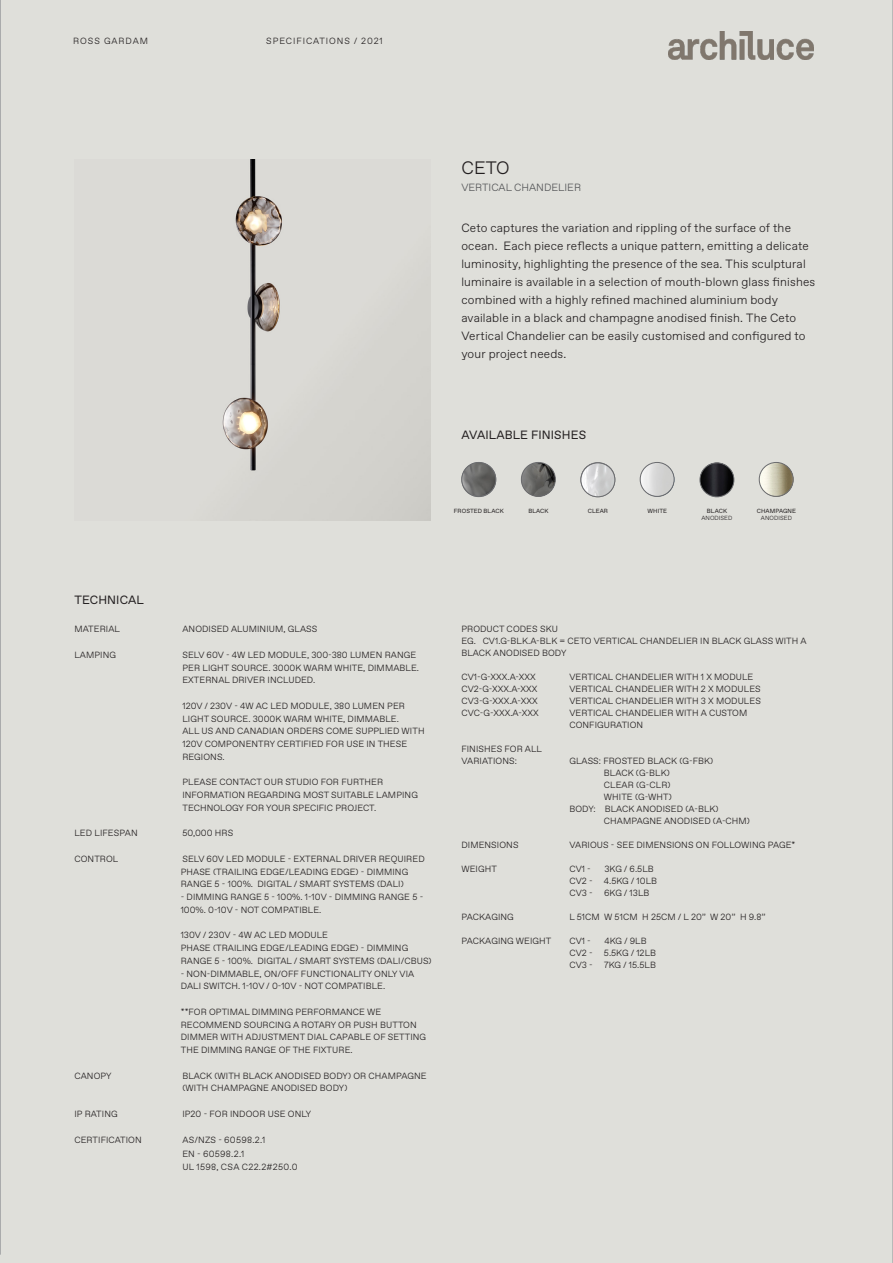
<style>
.page{position:relative;width:893px;height:1263px;background:#dfdfda}
.page>*{position:absolute;margin:0;border:0;box-sizing:border-box;transform-origin:0 0}
.t1{font:300 18px "Favorit Std";color:#231f20}
.t2{font:300 12px/18px "Favorit Std";letter-spacing:.015em;color:#231f20}
.t3{font:12px "Favorit Std";letter-spacing:.01em;color:#231f20}
.t4{font:300 10.5px "Favorit Std";color:#57585a}
.t5{font:300 9px/12.8px "Favorit Std";letter-spacing:.01em;color:#231f20}
.t6{font:300 9px "Favorit Std";letter-spacing:.105em;color:#231f20}
.t7{font:6px "Favorit Std";letter-spacing:.01em;color:#231f20}
.t8{font:300 6px "Favorit Std";letter-spacing:.01em;color:#231f20}
</style>
<div class="page">
<hr style="left:892px;top:0;width:1px;height:1263px;background:#939598">
<hr style="left:0;top:0;width:1px;height:1254px;background:#939598">
<img style="left:222px;top:159px;width:209px;height:361px">
<img style="left:462px;top:463px;width:34px;height:34px;border-radius:17px">
<img style="left:521px;top:463px;width:34px;height:34px;border-radius:17px">
<img style="left:759px;top:463px;width:34px;height:34px;border-radius:17px">
<div style="left:581px;top:462px;width:34px;height:35px;border:1px solid #6c6d70;border-radius:50%"></div>
<img style="left:640px;top:463px;width:34px;height:34px;border-radius:17px">
<img style="left:462px;top:462px;width:34px;height:34px;border-radius:17px">
<div style="left:462px;top:462px;width:34px;height:35px;border:1px solid #6c6d70;border-radius:50%"></div>
<img style="left:640px;top:462px;width:34px;height:34px;border-radius:17px">
<div style="left:640px;top:462px;width:34px;height:35px;border:1px solid #6c6d70;border-radius:50%"></div>
<img style="left:581px;top:463px;width:34px;height:34px;border-radius:17px">
<div style="left:581px;top:463px;width:34px;height:34px;border:1px solid #6c6d70;border-radius:50%"></div>
<img style="left:521px;top:462px;width:34px;height:34px;border-radius:17px">
<div style="left:521px;top:462px;width:34px;height:35px;border:1px solid #6c6d70;border-radius:50%"></div>
<img style="left:759px;top:462px;width:34px;height:34px;border-radius:17px">
<div style="left:759px;top:462px;width:34px;height:35px;border:1px solid #6c6d70;border-radius:50%"></div>
<img style="left:700px;top:463px;width:34px;height:34px;border-radius:17px">
<div style="left:700px;top:463px;width:34px;height:34px;border:1px solid #6c6d70;border-radius:50%"></div>
<img style="left:668px;top:32px;width:146px;height:28px">
<p class="t6" style="left:73px;top:35px;width:76px">ROSS GARDAM</p>
<p class="t6" style="left:266px;top:35px;width:118px">SPECIFICATIONS / 2021</p>
<h1 class="t1" style="left:461px;top:155px;width:50px">CETO</h1>
<p class="t4" style="left:461px;top:180px;width:121px">VERTICAL CHANDELIER</p>
<p class="t2" style="left:461px;top:219px;width:355px">Ceto captures the variation and rippling of the surface of the ocean. Each piece reflects a unique pattern, emitting a delicate luminosity, highlighting the presence of the sea. This sculptural luminaire is available in a selection of mouth-blown glass finishes combined with a highly refined machined aluminium body available in a black and champagne anodised finish. The Ceto Vertical Chandelier can be easily customised and configured to your project needs.</p>
<h2 class="t3" style="left:461px;top:426px;width:126px">AVAILABLE FINISHES</h2>
<p class="t7" style="left:454px;top:506px;width:51px">FROSTED BLACK</p>
<p class="t7" style="left:528px;top:506px;width:22px">BLACK</p>
<p class="t7" style="left:707px;top:506px;width:22px">BLACK</p>
<p class="t8" style="left:701px;top:514px;width:33px">ANODISED</p>
<p class="t7" style="left:588px;top:506px;width:22px">CLEAR</p>
<p class="t7" style="left:648px;top:506px;width:21px">WHITE</p>
<p class="t7" style="left:757px;top:506px;width:41px">CHAMPAGNE</p>
<p class="t8" style="left:761px;top:514px;width:33px">ANODISED</p>
<h2 class="t3" style="left:74px;top:591px;width:71px">TECHNICAL</h2>
<p class="t5" style="left:74px;top:622px;width:47px">MATERIAL</p>
<p class="t5" style="left:182px;top:622px;width:136px">ANODISED ALUMINIUM, GLASS</p>
<p class="t5" style="left:74px;top:648px;width:43px">LAMPING</p>
<p class="t5" style="left:182px;top:648px;width:238px">SELV 60V - 4W LED MODULE, 300-380 LUMEN RANGE<br>PER LIGHT SOURCE. 3000K WARM WHITE, DIMMABLE.<br>EXTERNAL DRIVER INCLUDED.</p>
<p class="t5" style="left:182px;top:699px;width:244px">120V / 230V - 4W AC LED MODULE, 380 LUMEN PER LIGHT SOURCE. 3000K WARM WHITE, DIMMABLE.<br>ALL US AND CANADIAN ORDERS COME SUPPLIED WITH 120V COMPONENTRY CERTIFIED FOR USE IN THESE REGIONS.</p>
<p class="t5" style="left:182px;top:775px;width:237px">PLEASE CONTACT OUR STUDIO FOR FURTHER<br>INFORMATION REGARDING MOST SUITABLE LAMPING<br>TECHNOLOGY FOR YOUR SPECIFIC PROJECT.</p>
<p class="t5" style="left:74px;top:826px;width:65px">LED LIFESPAN</p>
<p class="t5" style="left:182px;top:826px;width:52px">50,000 HRS</p>
<p class="t5" style="left:74px;top:852px;width:45px">CONTROL</p>
<p class="t5" style="left:181px;top:852px;width:245px">SELV 60V LED MODULE - EXTERNAL DRIVER REQUIRED<br>PHASE (TRAILING EDGE/LEADING EDGE) - DIMMING<br>RANGE 5 - 100%. DIGITAL / SMART SYSTEMS (DALI)</p>
<p class="t5" style="left:181px;top:890px;width:244px">- DIMMING RANGE 5 - 100%. 1-10V - DIMMING RANGE 5 -<br>100%. 0-10V - NOT COMPATIBLE.</p>
<p class="t5" style="left:181px;top:928px;width:252px">130V / 230V - 4W AC LED MODULE<br>PHASE (TRAILING EDGE/LEADING EDGE) - DIMMING<br>RANGE 5 - 100%. DIGITAL / SMART SYSTEMS (DALI/CBUS)</p>
<p class="t5" style="left:181px;top:967px;width:235px">- NON-DIMMABLE, ON/OFF FUNCTIONALITY ONLY VIA<br>DALI SWITCH. 1-10V / 0-10V - NOT COMPATIBLE.</p>
<p class="t5" style="left:181px;top:1005px;width:247px">**FOR OPTIMAL DIMMING PERFORMANCE WE RECOMMEND SOURCING A ROTARY OR PUSH BUTTON DIMMER WITH ADJUSTMENT DIAL CAPABLE OF SETTING THE DIMMING RANGE OF THE FIXTURE.</p>
<p class="t5" style="left:74px;top:1069px;width:39px">CANOPY</p>
<p class="t5" style="left:182px;top:1069px;width:246px">BLACK (WITH BLACK ANODISED BODY) OR CHAMPAGNE (WITH CHAMPAGNE ANODISED BODY)</p>
<p class="t5" style="left:74px;top:1107px;width:45px">IP RATING</p>
<p class="t5" style="left:182px;top:1107px;width:130px">IP20 - FOR INDOOR USE ONLY</p>
<p class="t5" style="left:74px;top:1133px;width:69px">CERTIFICATION</p>
<p class="t5" style="left:182px;top:1133px;width:117px;line-height:13.5px">AS/NZS - 60598.2.1<br>EN - 60598.2.1<br>UL 1598, CSA C22.2#250.0</p>
<p class="t5" style="left:461px;top:623px;width:347px;line-height:12px">PRODUCT CODES SKU<br>EG. CV1.G-BLK.A-BLK = CETO VERTICAL CHANDELIER IN BLACK GLASS WITH A<br>BLACK ANODISED BODY</p>
<p class="t5" style="left:461px;top:670px;width:76px">CV1-G-XXX.A-XXX</p>
<p class="t5" style="left:569px;top:670px;width:185px">VERTICAL CHANDELIER WITH 1 X MODULE</p>
<p class="t5" style="left:461px;top:682px;width:78px">CV2-G-XXX.A-XXX</p>
<p class="t5" style="left:569px;top:682px;width:193px">VERTICAL CHANDELIER WITH 2 X MODULES</p>
<p class="t5" style="left:461px;top:694px;width:78px">CV3-G-XXX.A-XXX</p>
<p class="t5" style="left:569px;top:694px;width:193px">VERTICAL CHANDELIER WITH 3 X MODULES</p>
<p class="t5" style="left:461px;top:706px;width:79px">CVC-G-XXX.A-XXX</p>
<p class="t5" style="left:569px;top:707px;width:179px;line-height:12px">VERTICAL CHANDELIER WITH A CUSTOM<br>CONFIGURATION</p>
<p class="t5" style="left:461px;top:743px;width:82px;line-height:12px">FINISHES FOR ALL<br>VARIATIONS:</p>
<p class="t5" style="left:569px;top:754px;width:145px">GLASS: FROSTED BLACK (G-FBK)</p>
<p class="t5" style="left:604px;top:766px;width:67px">BLACK (G-BLK)</p>
<p class="t5" style="left:604px;top:778px;width:68px">CLEAR (G-CLR)</p>
<p class="t5" style="left:604px;top:790px;width:69px">WHITE (G-WHT)</p>
<p class="t5" style="left:569px;top:802px;width:151px">BODY: BLACK ANODISED (A-BLK)</p>
<p class="t5" style="left:604px;top:814px;width:148px">CHAMPAGNE ANODISED (A-CHM)</p>
<p class="t5" style="left:461px;top:838px;width:59px">DIMENSIONS</p>
<p class="t5" style="left:569px;top:838px;width:228px">VARIOUS - SEE DIMENSIONS ON FOLLOWING PAGE*</p>
<p class="t5" style="left:461px;top:862px;width:37px">WEIGHT</p>
<p class="t5" style="left:569px;top:862px;width:23px">CV1 -</p>
<p class="t5" style="left:604px;top:862px;width:51px">3KG / 6.5LB</p>
<p class="t5" style="left:569px;top:874px;width:25px">CV2 -</p>
<p class="t5" style="left:604px;top:874px;width:55px">4.5KG / 10LB</p>
<p class="t5" style="left:569px;top:886px;width:25px">CV3 -</p>
<p class="t5" style="left:604px;top:886px;width:47px">6KG / 13LB</p>
<p class="t5" style="left:461px;top:910px;width:54px">PACKAGING</p>
<p class="t5" style="left:569px;top:910px;width:198px">L 51CM W 51CM H 25CM / L 20” W 20” H 9.8”</p>
<p class="t5" style="left:461px;top:934px;width:91px">PACKAGING WEIGHT</p>
<p class="t5" style="left:569px;top:934px;width:23px">CV1 -</p>
<p class="t5" style="left:604px;top:934px;width:44px">4KG / 9LB</p>
<p class="t5" style="left:569px;top:946px;width:25px">CV2 -</p>
<p class="t5" style="left:604px;top:946px;width:54px">5.5KG / 12LB</p>
<p class="t5" style="left:569px;top:958px;width:25px">CV3 -</p>
<p class="t5" style="left:604px;top:958px;width:53px">7KG / 15.5LB</p>
</div>
